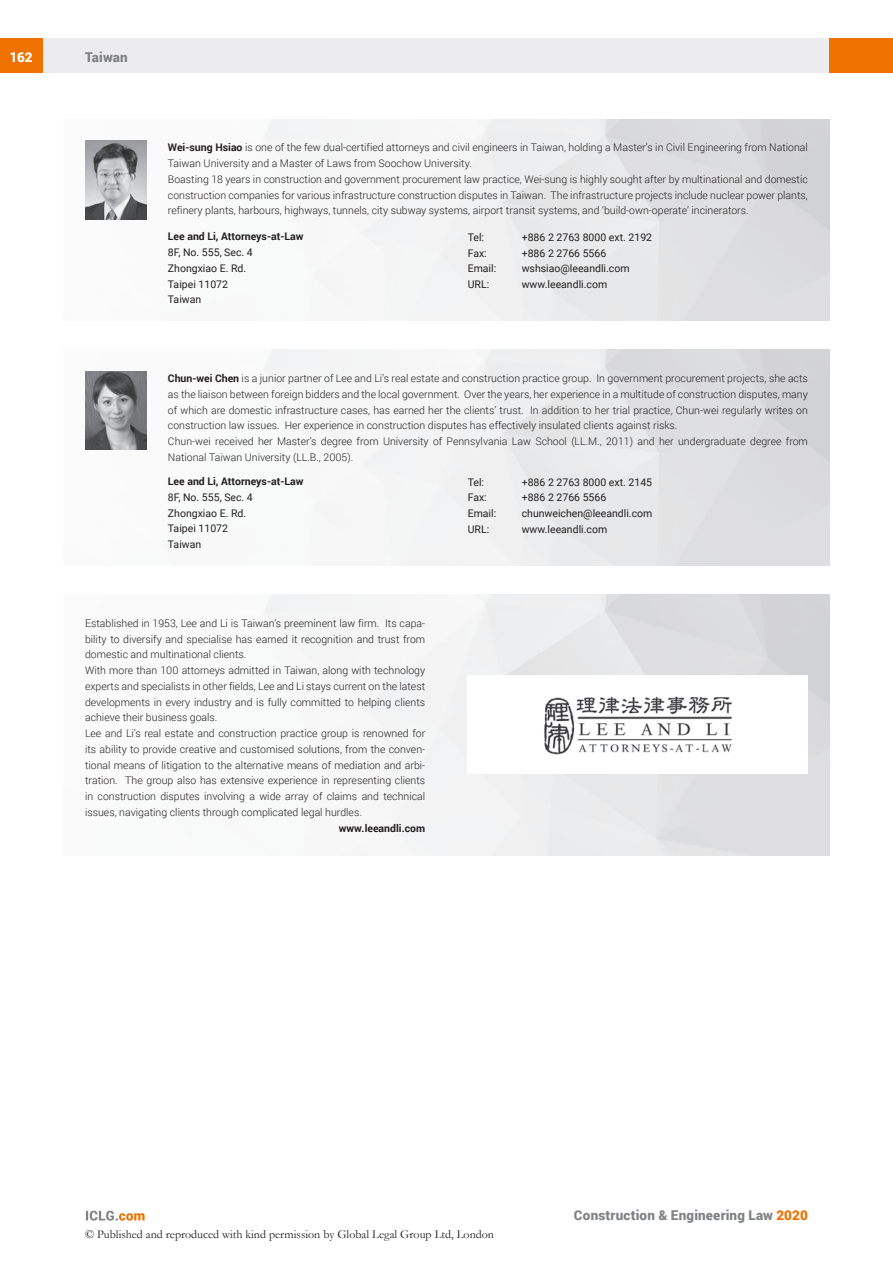
<style>
.page{position:relative;width:893px;height:1263px;background:#fff}
.page>*{position:absolute;margin:0;border:0;box-sizing:border-box;transform-origin:0 0}
.t1{font:900 13.5px "Roboto";letter-spacing:.015em;color:#808285}
.t2{font:900 13.5px "Roboto";color:#fff}
.t3{font:12px "Garamond";color:#231f20}
.t4{font:300 10.5px/15.8px "Roboto";color:#231f20}
.t5{font:10.5px/15.8px "Roboto";color:#231f20}
.t6{font:700 10.5px "Roboto";color:#231f20}
.s1{font-weight:700}
.s2{color:#ef7100}
</style>
<div class="page">
<div style="left:43px;top:38px;width:786px;height:34px;background:#ececee"></div>
<div style="left:0;top:38px;width:43px;height:34px;background:#ef7100"></div>
<div style="left:829px;top:38px;width:64px;height:34px;background:#ef7100"></div>
<svg style="left:86px;top:1211px;width:59px;height:9px"></svg>
<img style="left:85px;top:119px;width:744px;height:202px">
<img style="left:85px;top:140px;width:61px;height:79px">
<img style="left:146px;top:350px;width:683px;height:215px">
<img style="left:85px;top:371px;width:61px;height:79px">
<img style="left:543px;top:696px;width:190px;height:59px">
<p class="t2" style="left:10px;top:48px;width:24px">162</p>
<p class="t1" style="left:85px;top:48px;width:44px">Taiwan</p>
<p class="t4" style="left:168px;top:139px;width:641px"><span class="s1">Wei-sung Hsiao</span> is one of the few dual-certified attorneys and civil engineers in Taiwan, holding a Master’s in Civil Engineering from National Taiwan University and a Master of Laws from Soochow University.<br>Boasting 18 years in construction and government procurement law practice, Wei-sung is highly sought after by multinational and domestic construction companies for various infrastructure construction disputes in Taiwan. The infrastructure projects include nuclear power plants, refinery plants, harbours, highways, tunnels, city subway systems, airport transit systems, and ‘build-own-operate’ incinerators.</p>
<p class="t6" style="left:168px;top:229px;width:137px">Lee and Li, Attorneys-at-Law</p>
<p class="t5" style="left:168px;top:244px;width:86px">8F, No. 555, Sec. 4<br>Zhongxiao E. Rd.<br>Taipei 11072<br>Taiwan</p>
<p class="t5" style="left:468px;top:229px;width:18px">Tel:</p>
<p class="t5" style="left:522px;top:229px;width:132px">+886 2 2763 8000 ext. 2192</p>
<p class="t5" style="left:468px;top:245px;width:21px">Fax:</p>
<p class="t5" style="left:522px;top:245px;width:86px">+886 2 2766 5566</p>
<p class="t5" style="left:468px;top:260px;width:30px">Email:</p>
<p class="t5" style="left:522px;top:260px;width:109px">wshsiao@leeandli.com</p>
<p class="t5" style="left:468px;top:276px;width:23px">URL:</p>
<p class="t5" style="left:522px;top:276px;width:87px">www.leeandli.com</p>
<p class="t4" style="left:168px;top:370px;width:641px"><span class="s1">Chun-wei Chen</span> is a junior partner of Lee and Li’s real estate and construction practice group. In government procurement projects, she acts as the liaison between foreign bidders and the local government. Over the years, her experience in a multitude of construction disputes, many of which are domestic infrastructure cases, has earned her the clients’ trust. In addition to her trial practice, Chun-wei regularly writes on construction law issues. Her experience in construction disputes has effectively insulated clients against risks.<br>Chun-wei received her Master’s degree from University of Pennsylvania Law School (LL.M., 2011) and her undergraduate degree from National Taiwan University (LL.B., 2005).</p>
<p class="t6" style="left:168px;top:474px;width:137px">Lee and Li, Attorneys-at-Law</p>
<p class="t5" style="left:168px;top:489px;width:86px">8F, No. 555, Sec. 4<br>Zhongxiao E. Rd.<br>Taipei 11072<br>Taiwan</p>
<p class="t5" style="left:468px;top:473px;width:18px">Tel:</p>
<p class="t5" style="left:522px;top:473px;width:132px">+886 2 2763 8000 ext. 2145</p>
<p class="t5" style="left:468px;top:489px;width:21px">Fax:</p>
<p class="t5" style="left:522px;top:489px;width:86px">+886 2 2766 5566</p>
<p class="t5" style="left:468px;top:505px;width:30px">Email:</p>
<p class="t5" style="left:522px;top:505px;width:132px">chunweichen@leeandli.com</p>
<p class="t5" style="left:468px;top:521px;width:23px">URL:</p>
<p class="t5" style="left:522px;top:521px;width:87px">www.leeandli.com</p>
<p class="t4" style="left:85px;top:615px;width:342px">Established in 1953, Lee and Li is Taiwan’s preeminent law firm. Its capa&shy;bility to diversify and specialise has earned it recognition and trust from domestic and multinational clients.<br>With more than 100 attorneys admitted in Taiwan, along with technology experts and specialists in other fields, Lee and Li stays current on the latest developments in every industry and is fully committed to helping clients achieve their business goals.<br>Lee and Li’s real estate and construction practice group is renowned for its ability to provide creative and customised solutions, from the conven&shy;tional means of litigation to the alternative means of mediation and arbi&shy;tration. The group also has extensive experience in representing clients in construction disputes involving a wide array of claims and technical issues, navigating clients through complicated legal hurdles.</p>
<p class="t6" style="left:339px;top:820px;width:88px">www.leeandli.com</p>
<p class="t3" style="left:85px;top:1226px;width:410px">© Published and reproduced with kind permission by Global Legal Group Ltd, London</p>
<p class="t1" style="left:574px;top:1206px;width:235px">Construction &amp; Engineering Law <span class="s2">2020</span></p>
</div>
